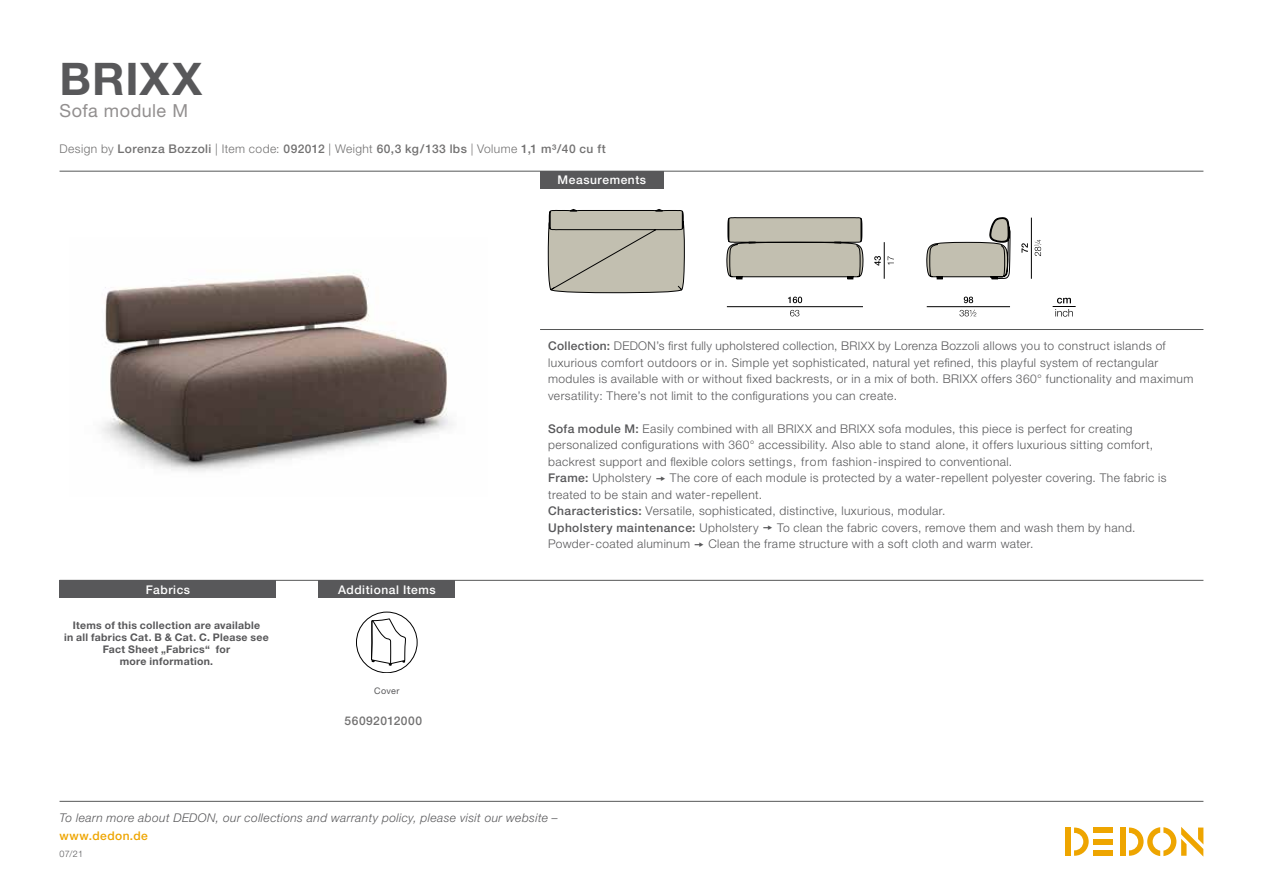
<style>
.page{position:relative;width:1263px;height:893px;background:#fff}
.page>*{position:absolute;margin:0;border:0;box-sizing:border-box;transform-origin:0 0}
.t1{font:700 45px "Helvetica Neue LT";letter-spacing:.02em;color:#58585a}
.t2{font:18px "Helvetica Neue LT";letter-spacing:.025em;color:#928f8f}
.t3{font:300 12px/16.5px "Helvetica Neue LT";letter-spacing:.035em;color:#58585a}
.t4{font:500 12px "Helvetica Neue LT";letter-spacing:.035em;color:#727171}
.t5{font:italic 300 12px "Helvetica Neue LT";letter-spacing:.035em;color:#58585a}
.t6{font:500 12px "Helvetica Neue LT";letter-spacing:.045em;color:#fff}
.t7{font:500 12px "Helvetica Neue LT";letter-spacing:.035em;color:#eea500}
.t8{font:700 10.5px/12px "Helvetica Neue LT";letter-spacing:.025em;color:#58585a;text-align:center}
.t9{font:300 9px "Helvetica Neue LT";color:#58585a}
.t10{font:9px "Helvetica Neue LT";letter-spacing:.035em;color:#58585a}
.s1{font-weight:300}
.s2{font-weight:500}
.s3{font-size:11.55px}
</style>
<div class="page">
<div style="left:1120px;top:827px;width:5px;height:29px;background:#eea500"></div>
<div style="left:1094px;top:827px;width:19px;height:6px;background:#eea500"></div>
<div style="left:1094px;top:850px;width:19px;height:6px;background:#eea500"></div>
<div style="left:1094px;top:839px;width:19px;height:5px;background:#eea500"></div>
<svg style="left:1074px;top:827px;width:15px;height:29px"></svg>
<div style="left:1065px;top:827px;width:6px;height:29px;background:#eea500"></div>
<svg style="left:1129px;top:827px;width:74px;height:29px"></svg>
<hr style="left:60px;top:801px;width:1143px;height:1px;background:#565757">
<hr style="left:60px;top:580px;width:1143px;height:1px;background:#565757">
<hr style="left:60px;top:171px;width:1143px;height:1px;background:#565757">
<hr style="left:540px;top:329px;width:663px;height:1px;background:#565757">
<div style="left:540px;top:171px;width:124px;height:17px;background:#58585a"></div>
<svg style="left:1053px;top:298px;width:23px;height:19px"></svg>
<hr style="left:927px;top:306px;width:83px;height:1px;background:#010101">
<svg style="left:964px;top:297px;width:9px;height:6px"></svg>
<svg style="left:959px;top:310px;width:17px;height:7px"></svg>
<hr style="left:1031px;top:218px;width:1px;height:61px;background:#010101">
<svg style="left:1021px;top:243px;width:7px;height:10px"></svg>
<svg style="left:1035px;top:240px;width:6px;height:16px"></svg>
<hr style="left:884px;top:242px;width:1px;height:37px;background:#010101">
<svg style="left:874px;top:256px;width:7px;height:10px"></svg>
<svg style="left:887px;top:256px;width:7px;height:9px"></svg>
<hr style="left:727px;top:306px;width:136px;height:1px;background:#010101">
<svg style="left:788px;top:297px;width:14px;height:6px"></svg>
<svg style="left:790px;top:310px;width:9px;height:6px"></svg>
<svg style="left:926px;top:217px;width:84px;height:62px"></svg>
<svg style="left:727px;top:217px;width:136px;height:62px;background:#b4b1a4"></svg>
<svg style="left:548px;top:209px;width:137px;height:84px;background:#b7b4a7"></svg>
<img style="left:102px;top:272px;width:351px;height:200px">
<div style="left:319px;top:580px;width:136px;height:18px;background:#58585a"></div>
<div style="left:356px;top:612px;width:61px;height:61px;border:1px solid #000;border-radius:50%"></div>
<svg style="left:371px;top:618px;width:35px;height:47px"></svg>
<div style="left:60px;top:580px;width:216px;height:18px;background:#58585a"></div>
<h1 class="t1" style="left:60px;top:51px;width:144px">BRIXX</h1>
<h2 class="t2" style="left:60px;top:100px;width:130px">Sofa module M</h2>
<p class="t4" style="left:60px;top:142px;width:548px"><span class="s1">Design by</span> Lorenza Bozzoli <span class="s1">| Item code:</span> 092012 <span class="s1">| Weight</span> 60,3 kg/133 lbs <span class="s1">| Volume</span> 1,1 m³/40 cu ft</p>
<p class="t6" style="left:558px;top:173px;width:90px">Measurements</p>
<p class="t3" style="left:548px;top:337px;width:647px"><span class="s2">Collection:</span> DEDON’s first fully upholstered collection, BR<span class="s3">IXX</span> by Lorenza Bozzoli allows you to construct islands of luxurious comfort outdoors or in. Simple yet sophisticated, natural yet refined, this playful system of rectangular modules is available with or without fixed backrests, or in a mix of both. BRIXX offers 360° functionality and maximum versatility: There’s not limit to the configurations you can create.</p>
<p class="t3" style="left:548px;top:420px;width:606px"><span class="s2">Sofa module M:</span> Easily combined with all BRIXX and BRIXX sofa modules, this piece is perfect for creating personalized configurations with 360° accessibility. Also able to stand alone, it offers luxurious sitting comfort, backrest support and flexible colors settings, from fashion-inspired to conventional.<br><span class="s2">Frame:</span> Upholstery</p>
<p class="t3" style="left:548px;top:469px;width:620px;text-indent:122px">The core of each module is protected by a water-repellent polyester covering. The fabric is treated to be stain and water-repellent.<br><span class="s2">Characteristics:</span> Versatile, sophisticated, distinctive, luxurious, modular.<br><span class="s2">Upholstery maintenance:</span> Upholstery</p>
<p class="t3" style="left:777px;top:519px;width:360px">To clean the fabric covers, remove them and wash them by hand.</p>
<p class="t6" style="left:146px;top:582px;width:46px">Fabrics</p>
<p class="t8" style="left:64px;top:619px;width:206px">Items of this collection are available<br>in all fabrics Cat. B &amp; Cat. C. Please see<br>Fact Sheet „Fabrics“ for<br>more information.</p>
<p class="t6" style="left:338px;top:582px;width:99px">Additional Items</p>
<p class="t10" style="left:374px;top:686px;width:27px">Cover</p>
<p class="t4" style="left:345px;top:714px;width:79px">56092012000</p>
<p class="t3" style="left:548px;top:535px;width:143px">Powder-coated aluminum</p>
<p class="t3" style="left:708px;top:535px;width:326px">Clean the frame structure with a soft cloth and warm water.</p>
<p class="t5" style="left:60px;top:811px;width:500px">To learn more about DEDON, our collections and warranty policy, please visit our website –</p>
<p class="t7" style="left:60px;top:829px;width:90px">www.dedon.de</p>
<p class="t9" style="left:60px;top:848px;width:25px">07/21</p>
</div>
